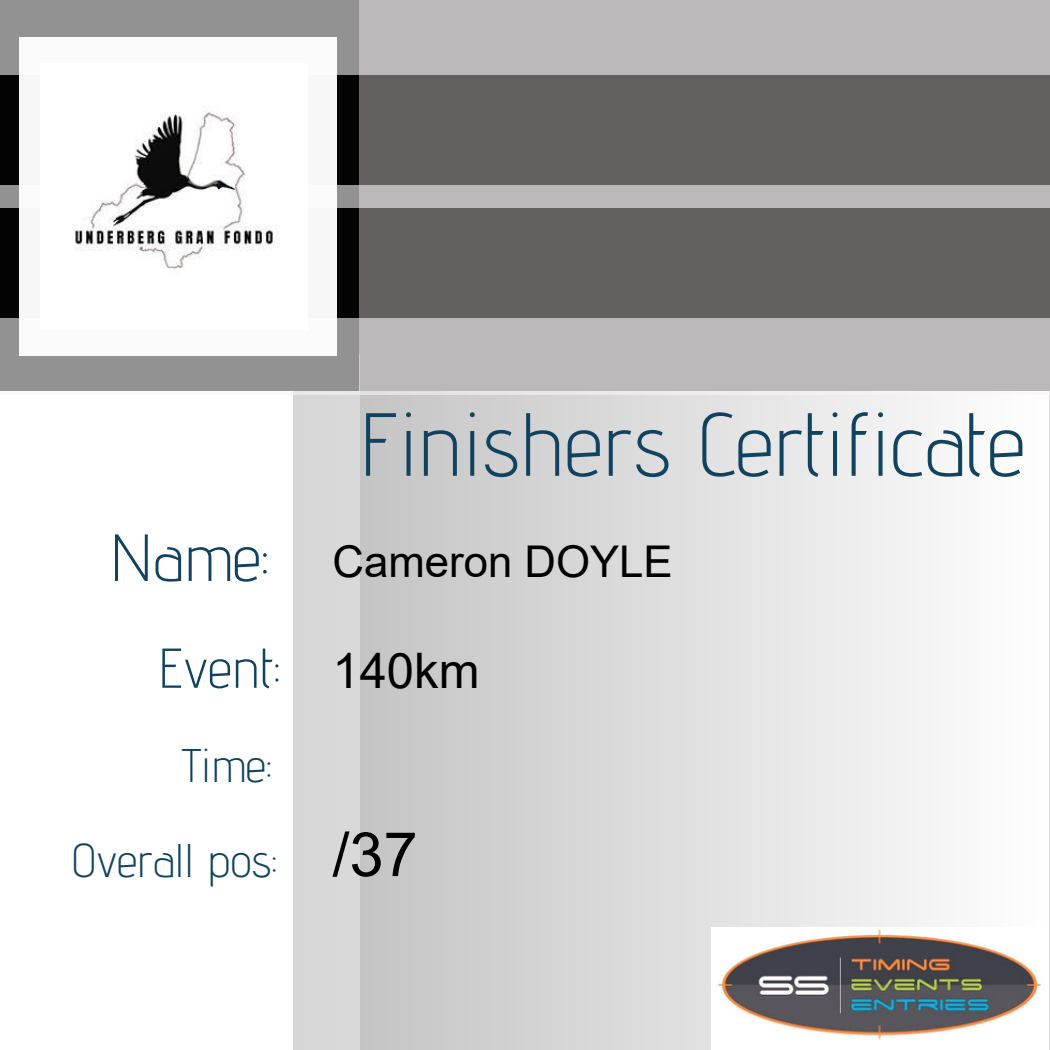
<style>
.page{position:relative;width:1050px;height:1050px;background:#fff}
.page>*{position:absolute;margin:0;border:0;box-sizing:border-box;transform-origin:0 0}
.t1{font:300 89.42px "Advent Pro";color:#114360}
.t2{font:300 66.5px "Advent Pro";color:#114360}
.t3{font:61.25px "Arial";color:#000}
.t4{font:300 56px "Advent Pro";color:#114360}
.t5{font:49px "Arial";color:#000}
.t6{font:300 47.07px "Advent Pro";color:#114360}
.t7{font:43.75px "Arial";color:#000}
</style>
<div class="page">
<svg style="left:360px;top:395px;width:570px;height:655px;background:#dbdbdb"></svg>
<div style="left:0;top:0;width:1050px;height:391px;background:#656060"></div>
<div style="left:293px;top:356px;width:67px;height:694px;background:#d7d7d7"></div>
<div style="left:0;top:0;width:359px;height:390px;background:#000"></div>
<svg style="left:0;top:318px;width:1050px;height:77px;background:#b5b3b3"></svg>
<img style="left:712px;top:927px;width:330px;height:123px">
<div style="left:0;top:185px;width:1050px;height:22px;background:#bab8b8"></div>
<svg style="left:0;top:0;width:1050px;height:75px;background:#b1afaf"></svg>
<div style="left:19px;top:37px;width:318px;height:319px;background:#fff"></div>
<img style="left:75px;top:106px;width:203px;height:164px">
<h1 class="t2" style="left:110px;top:517px;width:160px">Name:</h1>
<h2 class="t4" style="left:158px;top:634px;width:123px">Event:</h2>
<h3 class="t6" style="left:182px;top:737px;width:91px">Time:</h3>
<p class="t6" style="left:71px;top:831px;width:207px">Overall pos:</p>
<p class="t1" style="left:359px;top:390px;width:668px">Finishers Certificate</p>
<p class="t7" style="left:332px;top:537px;width:342px">Cameron DOYLE</p>
<p class="t5" style="left:332px;top:644px;width:149px">140km</p>
<p class="t3" style="left:332px;top:821px;width:87px">/37</p>
</div>
